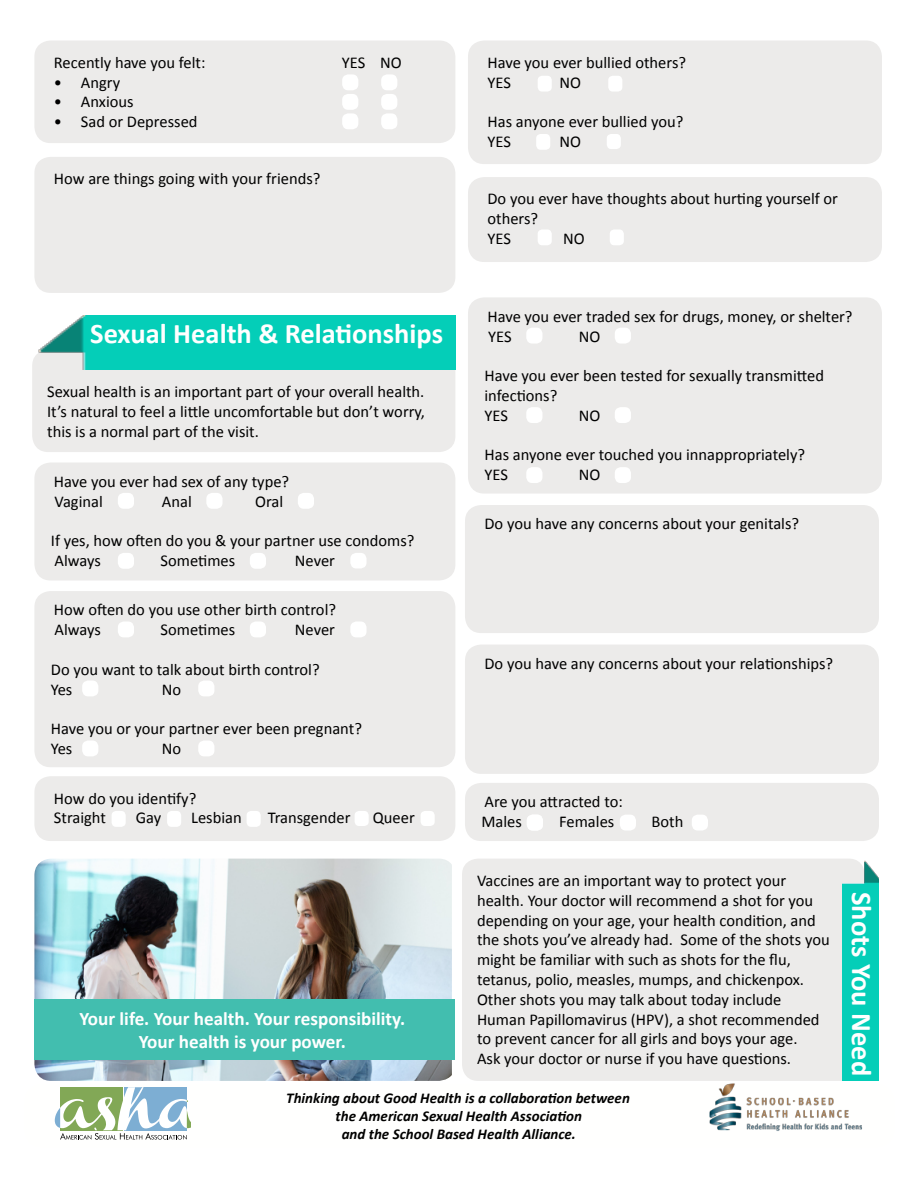
<style>
.page{position:relative;width:918px;height:1188px;background:#fff}
.page>*{position:absolute;margin:0;border:0;box-sizing:border-box;transform-origin:0 0}
.t1{font:700 28.5px "Calibri";color:#fff}
.t2{font:700 19.2px/23px "Calibri";letter-spacing:-.005em;color:#fff;text-align:center}
.t3{font:16.5px/19.8px "Calibri";color:#000}
.t4{font:italic 700 15px/18px "Calibri";color:#000;text-align:center}
</style>
<div class="page">
<div style="left:468px;top:40px;width:414px;height:124px;background:#ecebea;border-radius:16px"></div>
<svg style="left:55px;top:1087px;width:136px;height:53px"></svg>
<img style="left:709px;top:1083px;width:153px;height:48px">
<div style="left:34px;top:40px;width:421px;height:103px;background:#ecebea;border-radius:16px"></div>
<div style="left:32px;top:350px;width:423px;height:102px;background:#ecebea;border-radius:16px"></div>
<img style="left:36px;top:315px;width:419px;height:54px">
<div style="left:34px;top:463px;width:421px;height:118px;background:#ecebea;border-radius:16px"></div>
<div style="left:465px;top:505px;width:414px;height:128px;background:#ecebea;border-radius:16px"></div>
<div style="left:465px;top:645px;width:414px;height:129px;background:#ecebea;border-radius:16px"></div>
<div style="left:462px;top:859px;width:403px;height:222px;background:#ecebea;border-radius:16px"></div>
<div style="left:465px;top:783px;width:414px;height:58px;background:#ecebea;border-radius:16px"></div>
<div style="left:34px;top:157px;width:421px;height:136px;background:#ecebea;border-radius:16px"></div>
<div style="left:468px;top:177px;width:414px;height:85px;background:#ecebea;border-radius:16px"></div>
<div style="left:342px;top:74px;width:16px;height:16px;background:#fff;border-radius:6px"></div>
<div style="left:381px;top:74px;width:16px;height:16px;background:#fff;border-radius:6px"></div>
<div style="left:342px;top:94px;width:16px;height:16px;background:#fff;border-radius:6px"></div>
<div style="left:381px;top:94px;width:16px;height:16px;background:#fff;border-radius:6px"></div>
<div style="left:342px;top:113px;width:16px;height:16px;background:#fff;border-radius:6px"></div>
<div style="left:381px;top:113px;width:16px;height:16px;background:#fff;border-radius:6px"></div>
<div style="left:538px;top:76px;width:14px;height:16px;background:#fff;border-radius:5px"></div>
<div style="left:608px;top:76px;width:14px;height:16px;background:#fff;border-radius:5px"></div>
<div style="left:536px;top:134px;width:14px;height:16px;background:#fff;border-radius:5px"></div>
<div style="left:607px;top:134px;width:14px;height:15px;background:#fff;border-radius:5px"></div>
<div style="left:538px;top:229px;width:14px;height:16px;background:#fff;border-radius:5px"></div>
<div style="left:610px;top:229px;width:14px;height:16px;background:#fff;border-radius:5px"></div>
<div style="left:118px;top:493px;width:16px;height:16px;background:#fff;border-radius:6px"></div>
<div style="left:206px;top:493px;width:17px;height:16px;background:#fff;border-radius:6px"></div>
<div style="left:298px;top:493px;width:16px;height:16px;background:#fff;border-radius:6px"></div>
<div style="left:118px;top:553px;width:16px;height:16px;background:#fff;border-radius:6px"></div>
<div style="left:250px;top:553px;width:16px;height:16px;background:#fff;border-radius:6px"></div>
<div style="left:350px;top:553px;width:17px;height:15px;background:#fff;border-radius:6px"></div>
<div style="left:468px;top:297px;width:414px;height:197px;background:#ecebea;border-radius:16px"></div>
<div style="left:526px;top:407px;width:16px;height:16px;background:#fff;border-radius:6px"></div>
<div style="left:615px;top:407px;width:16px;height:16px;background:#fff;border-radius:6px"></div>
<div style="left:526px;top:467px;width:16px;height:16px;background:#fff;border-radius:6px"></div>
<div style="left:615px;top:467px;width:16px;height:16px;background:#fff;border-radius:6px"></div>
<div style="left:526px;top:328px;width:16px;height:16px;background:#fff;border-radius:6px"></div>
<div style="left:615px;top:328px;width:16px;height:16px;background:#fff;border-radius:6px"></div>
<div style="left:34px;top:776px;width:421px;height:65px;background:#ecebea;border-radius:16px"></div>
<div style="left:112px;top:811px;width:14px;height:16px;background:#fff;border-radius:4px"></div>
<div style="left:167px;top:811px;width:14px;height:16px;background:#fff;border-radius:4px"></div>
<div style="left:247px;top:811px;width:14px;height:16px;background:#fff;border-radius:4px"></div>
<div style="left:355px;top:811px;width:14px;height:15px;background:#fff;border-radius:5px"></div>
<div style="left:421px;top:811px;width:14px;height:15px;background:#fff;border-radius:5px"></div>
<div style="left:527px;top:815px;width:16px;height:16px;background:#fff;border-radius:6px"></div>
<div style="left:620px;top:815px;width:16px;height:16px;background:#fff;border-radius:6px"></div>
<div style="left:692px;top:815px;width:16px;height:16px;background:#fff;border-radius:6px"></div>
<img style="left:34px;top:859px;width:418px;height:222px">
<div style="left:34px;top:1000px;width:421px;height:60px;background:#42beaf"></div>
<img style="left:843px;top:860px;width:36px;height:221px">
<div style="left:34px;top:591px;width:421px;height:176px;background:#ecebea;border-radius:16px"></div>
<div style="left:118px;top:621px;width:16px;height:16px;background:#fff;border-radius:6px"></div>
<div style="left:250px;top:621px;width:16px;height:16px;background:#fff;border-radius:6px"></div>
<div style="left:350px;top:621px;width:17px;height:16px;background:#fff;border-radius:6px"></div>
<div style="left:82px;top:681px;width:16px;height:15px;background:#fff;border-radius:6px"></div>
<div style="left:198px;top:681px;width:16px;height:15px;background:#fff;border-radius:6px"></div>
<div style="left:82px;top:741px;width:16px;height:15px;background:#fff;border-radius:6px"></div>
<div style="left:198px;top:741px;width:16px;height:15px;background:#fff;border-radius:6px"></div>
<p class="t3" style="left:54px;top:53px;width:153px">Recently have you felt:</p>
<p class="t3" style="left:342px;top:53px;width:62px">YES NO</p>
<p class="t3" style="left:54px;top:72px;width:68px">• Angry</p>
<p class="t3" style="left:54px;top:92px;width:81px">• Anxious</p>
<p class="t3" style="left:54px;top:112px;width:145px">• Sad or Depressed</p>
<p class="t3" style="left:54px;top:169px;width:268px">How are things going with your friends?</p>
<h1 class="t1" style="left:90px;top:315px;width:354px">Sexual Health &amp; Relationships</h1>
<p class="t3" style="left:47px;top:382px;width:379px;text-align:justify">Sexual health is an important part of your overall health.<br>It’s natural to feel a little uncomfortable but don’t worry, this is a normal part of the visit.</p>
<p class="t3" style="left:54px;top:472px;width:237px">Have you ever had sex of any type?<br>Vaginal</p>
<p class="t3" style="left:162px;top:491px;width:31px">Anal</p>
<p class="t3" style="left:255px;top:491px;width:30px">Oral</p>
<p class="t3" style="left:51px;top:531px;width:365px">If yes, how often do you &amp; your partner use condoms?<br>Always</p>
<p class="t3" style="left:161px;top:551px;width:76px">Sometimes</p>
<p class="t3" style="left:295px;top:551px;width:42px">Never</p>
<p class="t3" style="left:54px;top:600px;width:284px">How often do you use other birth control?<br>Always</p>
<p class="t3" style="left:161px;top:620px;width:76px">Sometimes</p>
<p class="t3" style="left:295px;top:620px;width:42px">Never</p>
<p class="t3" style="left:51px;top:660px;width:270px">Do you want to talk about birth control?<br>Yes</p>
<p class="t3" style="left:162px;top:679px;width:21px">No</p>
<p class="t3" style="left:51px;top:719px;width:313px">Have you or your partner ever been pregnant?<br>Yes</p>
<p class="t3" style="left:162px;top:739px;width:21px">No</p>
<p class="t3" style="left:54px;top:788px;width:144px">How do you identify?<br>Straight</p>
<p class="t3" style="left:136px;top:808px;width:27px">Gay</p>
<p class="t3" style="left:191px;top:808px;width:52px">Lesbian</p>
<p class="t3" style="left:268px;top:808px;width:84px">Transgender</p>
<p class="t3" style="left:373px;top:808px;width:43px">Queer</p>
<p class="t2" style="left:80px;top:1007px;width:327px">Your life. Your health. Your responsibility.<br>Your health is your power.</p>
<p class="t3" style="left:488px;top:53px;width:200px">Have you ever bullied others?<br>YES</p>
<p class="t3" style="left:559px;top:72px;width:23px">NO</p>
<p class="t3" style="left:488px;top:112px;width:197px">Has anyone ever bullied you?<br>YES</p>
<p class="t3" style="left:559px;top:132px;width:23px">NO</p>
<p class="t3" style="left:488px;top:189px;width:352px">Do you ever have thoughts about hurting yourself or others?<br>YES</p>
<p class="t3" style="left:563px;top:229px;width:23px">NO</p>
<p class="t3" style="left:488px;top:306px;width:367px">Have you ever traded sex for drugs, money, or shelter?<br>YES</p>
<p class="t3" style="left:579px;top:326px;width:23px">NO</p>
<p class="t3" style="left:484px;top:366px;width:341px">Have you ever been tested for sexually transmitted infections?<br>YES</p>
<p class="t3" style="left:579px;top:405px;width:23px">NO</p>
<p class="t3" style="left:484px;top:445px;width:322px">Has anyone ever touched you innappropriately?<br>YES</p>
<p class="t3" style="left:579px;top:465px;width:23px">NO</p>
<p class="t3" style="left:484px;top:514px;width:316px">Do you have any concerns about your genitals?</p>
<p class="t3" style="left:484px;top:654px;width:350px">Do you have any concerns about your relationships?</p>
<p class="t3" style="left:481px;top:792px;width:143px">Are you attracted to:<br>Males</p>
<p class="t3" style="left:559px;top:812px;width:57px">Females</p>
<p class="t3" style="left:652px;top:812px;width:33px">Both</p>
<p class="t3" style="left:477px;top:871px;width:354px">Vaccines are an important way to protect your health. Your doctor will recommend a shot for you depending on your age, your health condition, and the shots you’ve already had. Some of the shots you might be familiar with such as shots for the flu, tetanus, polio, measles, mumps, and chickenpox.<br>Other shots you may talk about today include Human Papillomavirus (HPV), a shot recommended to prevent cancer for all girls and boys your age.<br>Ask your doctor or nurse if you have questions.</p>
<h1 class="t1" style="left:880px;top:892px;width:186px;rotate:90deg">Shots You Need</h1>
<p class="t4" style="left:286px;top:1089px;width:345px">Thinking about Good Health is a collaboration between the American Sexual Health Association<br>and the School Based Health Alliance.</p>
</div>
